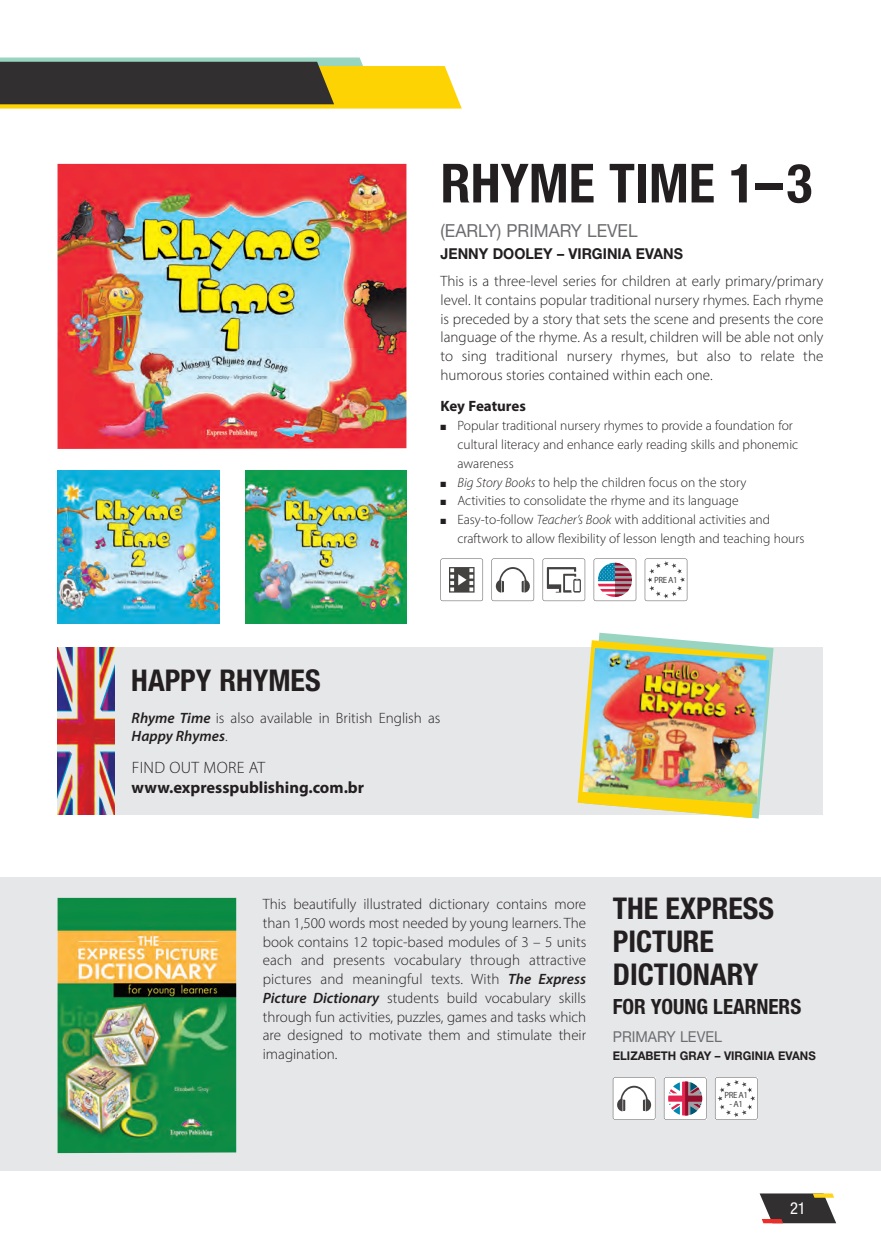
<style>
.page{position:relative;width:881px;height:1251px;background:#fff}
.page>*{position:absolute;margin:0;border:0;box-sizing:border-box;transform-origin:0 0}
.t1{font:700 condensed 54px "Helvetica Neue LT Std";color:#231f20}
.t2{font:700 condensed 30px/33px "Helvetica Neue LT Std";color:#231f20}
.t3{font:700 condensed 21px "Helvetica Neue LT Std";color:#231f20}
.t4{font:18px "Helvetica Neue LT Std";color:#6c6d70;scale:.95 1}
.t5{font:700 16.5px "Myriad Pro";color:#231f20}
.t6{font:300 16.5px "Myriad Pro";letter-spacing:.02em;color:#231f20}
.t7{font:condensed 16.5px "Helvetica Neue LT Std";color:#fff}
.t8{font:300 15px/18.8px "Myriad Pro";color:#231f20;text-align:justify}
.t9{font:700 15px "Helvetica Neue LT Std";color:#231f20;scale:.95 1}
.t10{font:15px "Helvetica Neue LT Std";color:#6c6d70;scale:.95 1}
.t11{font:700 15px "Myriad Pro";letter-spacing:-.005em;color:#231f20}
.t12{font:300 13.5px/18.8px "Myriad Pro";color:#231f20}
.t13{font:700 12px "Helvetica Neue LT Std";color:#231f20;scale:.95 1}
.t14{font:9px "Myriad Pro";letter-spacing:-.05em;color:#444141}
.s1{font-style:italic}
.s2{font-weight:600;font-style:italic}
</style>
<div class="page">
<div style="left:0;top:877px;width:880px;height:293px;background:#e6e7e9"></div>
<img style="left:57px;top:470px;width:162px;height:153px">
<img style="left:245px;top:470px;width:161px;height:153px">
<div style="left:57px;top:647px;width:766px;height:167px;background:#e6e7e9"></div>
<svg style="left:577px;top:632px;width:196px;height:186px"></svg>
<img style="left:582px;top:648px;width:187px;height:156px">
<svg style="left:644px;top:558px;width:43px;height:43px"></svg>
<svg style="left:440px;top:558px;width:43px;height:43px"></svg>
<svg style="left:491px;top:558px;width:43px;height:43px"></svg>
<svg style="left:542px;top:558px;width:43px;height:43px"></svg>
<svg style="left:593px;top:558px;width:43px;height:43px"></svg>
<img style="left:57px;top:647px;width:57px;height:167px">
<svg style="left:715px;top:1077px;width:42px;height:42px;background:#f0f0f0"></svg>
<svg style="left:612px;top:1077px;width:43px;height:42px;background:#e3e2e2"></svg>
<svg style="left:663px;top:1077px;width:43px;height:42px;background:#cdaeba"></svg>
<img style="left:57px;top:897px;width:179px;height:255px">
<img style="left:57px;top:164px;width:349px;height:285px">
<svg style="left:759px;top:1193px;width:77px;height:30px;background:#5e544e"></svg>
<svg style="left:0;top:57px;width:461px;height:52px;background:#80773b"></svg>
<h1 class="t1" style="left:440px;top:150px;width:373px">RHYME TIME 1–3</h1>
<h2 class="t2" style="left:131px;top:663px;width:191px">HAPPY RHYMES</h2>
<p class="t4" style="left:440px;top:219px;width:209px">(EARLY) PRIMARY LEVEL</p>
<p class="t9" style="left:440px;top:244px;width:257px">JENNY DOOLEY – VIRGINIA EVANS</p>
<p class="t8" style="left:440px;top:271px;width:384px">This is a three-level series for children at early primary/primary level. It contains popular traditional nursery rhymes. Each rhyme is preceded by a story that sets the scene and presents the core language of the rhyme. As a result, children will be able not only to sing traditional nursery rhymes, but also to relate the humorous stories contained within each one.</p>
<p class="t11" style="left:440px;top:396px;width:87px">Key Features</p>
<p class="t12" style="left:457px;top:416px;width:342px;text-indent:-17px">■ Popular traditional nursery rhymes to provide a foundation for cultural literacy and enhance early reading skills and phonemic awareness</p>
<p class="t12" style="left:440px;top:472px;width:307px">■ <span class="s1">Big Story Books</span> to help the children focus on the story</p>
<p class="t12" style="left:440px;top:491px;width:300px">■ Activities to consolidate the rhyme and its language</p>
<p class="t12" style="left:457px;top:510px;width:348px;text-indent:-17px">■ Easy-to-follow <span class="s1">Teacher’s Book</span> with additional activities and craftwork to allow flexibility of lesson length and teaching hours</p>
<p class="t14" style="left:654px;top:574px;width:25px">PRE A1</p>
<p class="t8" style="left:132px;top:708px;width:310px;line-height:18px"><span class="s2">Rhyme Time</span> is also available in British English as<br><span class="s2">Happy Rhymes</span>.</p>
<p class="t6" style="left:132px;top:757px;width:135px">FIND OUT MORE AT</p>
<p class="t5" style="left:132px;top:776px;width:234px">www.expresspublishing.com.br</p>
<p class="t8" style="left:263px;top:894px;width:325px">This beautifully illustrated dictionary contains more than 1,500 words most needed by young learners. The book contains 12 topic-based modules of 3 – 5 units each and presents vocabulary through attractive pictures and meaningful texts. With <span class="s2">The Express Picture Dictionary</span> students build vocabulary skills through fun activities, puzzles, games and tasks which are designed to motivate them and stimulate their imagination.</p>
<h2 class="t2" style="left:612px;top:891px;width:163px">THE EXPRESS<br>PICTURE<br>DICTIONARY</h2>
<h3 class="t3" style="left:612px;top:993px;width:190px">FOR YOUNG LEARNERS</h3>
<p class="t10" style="left:612px;top:1027px;width:116px">PRIMARY LEVEL</p>
<p class="t13" style="left:612px;top:1048px;width:215px">ELIZABETH GRAY – VIRGINIA EVANS</p>
<p class="t14" style="left:724px;top:1089px;width:25px">PRE A1</p>
<p class="t14" style="left:729px;top:1098px;width:15px">- A1</p>
<p class="t7" style="left:789px;top:1198px;width:17px">21</p>
</div>
